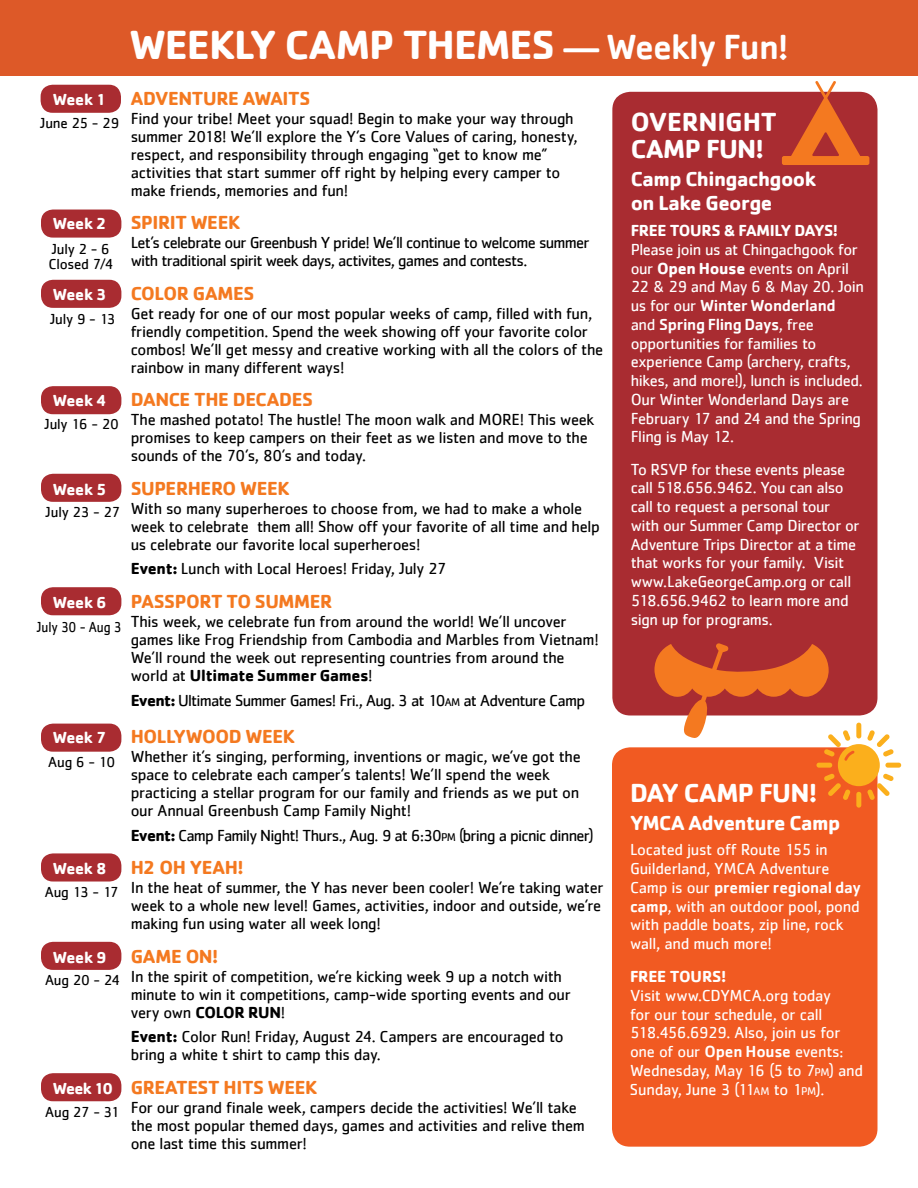
<style>
.page{position:relative;width:918px;height:1188px;background:#fff}
.page>*{position:absolute;margin:0;border:0;box-sizing:border-box;transform-origin:0 0}
.t1{font:700 42px "Cachet";letter-spacing:-.025em;color:#fff}
.t2{font:700 27px/27px "Cachet";letter-spacing:-.01em;color:#fff}
.t3{font:700 21px/24px "Cachet";letter-spacing:-.025em;color:#fff}
.t4{font:700 19.5px "Cachet";letter-spacing:-.02em;color:#f47920}
.t5{font:16.5px/18px "Cachet";letter-spacing:-.02em;color:#000}
.t6{font:16.5px/18.8px "Cachet";letter-spacing:-.025em;color:#fff}
.t7{font:16.5px/18px "Cachet";letter-spacing:-.045em;color:#000}
.t8{font:700 16.5px "Cachet";letter-spacing:-.02em;color:#fff}
.t9{font:15px/15px "Cachet";letter-spacing:-.015em;color:#000}
.t10{font:15px "Cachet";letter-spacing:-.015em;color:#000;scale:.9 1}
.s1{font-weight:500;font-size:36px}
.s2{font-size:16.5px;color:#fff}
.s3{font-weight:700}
.s4{font-size:11.55px}
.s5{font-weight:500}
</style>
<div class="page">
<div style="left:0;top:0;width:918px;height:76px;background:#dd5928"></div>
<div style="left:612px;top:92px;width:265px;height:624px;background:#a92c31;border-radius:18px"></div>
<div style="left:612px;top:747px;width:266px;height:400px;background:#f15a22;border-radius:18px"></div>
<div style="left:856px;top:792px;width:5px;height:16px;background:#fbaf1c;border-radius:2px"></div>
<div style="left:885px;top:763px;width:16px;height:5px;background:#fbaf1c;border-radius:2px"></div>
<svg style="left:782px;top:81px;width:87px;height:84px"></svg>
<svg style="left:654px;top:643px;width:240px;height:157px"></svg>
<div style="left:41px;top:587px;width:80px;height:28px;background:#a92c31;border-radius:12px"></div>
<div style="left:41px;top:724px;width:80px;height:28px;background:#a92c31;border-radius:12px"></div>
<div style="left:41px;top:853px;width:80px;height:29px;background:#a92c31;border-radius:12px"></div>
<div style="left:41px;top:942px;width:80px;height:28px;background:#a92c31;border-radius:12px"></div>
<div style="left:41px;top:1073px;width:80px;height:28px;background:#a92c31;border-radius:12px"></div>
<div style="left:41px;top:474px;width:80px;height:28px;background:#a92c31;border-radius:12px"></div>
<div style="left:41px;top:386px;width:80px;height:28px;background:#a92c31;border-radius:12px"></div>
<div style="left:41px;top:280px;width:80px;height:28px;background:#a92c31;border-radius:12px"></div>
<div style="left:41px;top:210px;width:80px;height:28px;background:#a92c31;border-radius:12px"></div>
<div style="left:41px;top:85px;width:80px;height:28px;background:#a92c31;border-radius:12px"></div>
<h1 class="t1" style="left:129px;top:18px;width:661px">WEEKLY CAMP THEMES <span class="s1">— Weekly Fun!</span></h1>
<p class="t8" style="left:53px;top:89px;width:55px">Week 1</p>
<p class="t4" style="left:131px;top:86px;width:181px">ADVENTURE AWAITS</p>
<p class="t5" style="left:131px;top:109px;width:449px">Find your tribe! Meet your squad! Begin to make your way through summer 2018! We’ll explore the Y’s Core Values of caring, honesty, respect, and responsibility through engaging “get to know me” activities that start summer off right by helping every camper to make friends, memories and fun!</p>
<p class="t4" style="left:53px;top:210px;width:189px"><span class="s2">Week 2</span> SPIRIT WEEK</p>
<p class="t7" style="left:131px;top:233px;width:460px">Let’s celebrate our Greenbush Y pride! We’ll continue to welcome summer with traditional spirit week days, activites, games and contests.</p>
<p class="t4" style="left:53px;top:281px;width:203px"><span class="s2">Week 3</span> COLOR GAMES</p>
<p class="t5" style="left:131px;top:304px;width:474px">Get ready for one of our most popular weeks of camp, filled with fun, friendly competition. Spend the week showing off your favorite color combos! We’ll get messy and creative working with all the colors of the rainbow in many different ways!</p>
<p class="t4" style="left:53px;top:387px;width:262px"><span class="s2">Week 4</span> DANCE THE DECADES</p>
<p class="t5" style="left:131px;top:410px;width:465px">The mashed potato! The hustle! The moon walk and MORE! This week promises to keep campers on their feet as we listen and move to the sounds of the 70’s, 80’s and today.</p>
<p class="t4" style="left:53px;top:476px;width:238px"><span class="s2">Week 5</span> SUPERHERO WEEK</p>
<p class="t5" style="left:131px;top:499px;width:471px">With so many superheroes to choose from, we had to make a whole week to celebrate them all! Show off your favorite of all time and help us celebrate our favorite local superheroes!</p>
<p class="t5" style="left:131px;top:559px;width:317px"><span class="s3">Event:</span> Lunch with Local Heroes! Friday, July 27</p>
<p class="t4" style="left:53px;top:589px;width:281px"><span class="s2">Week 6</span> PASSPORT TO SUMMER</p>
<p class="t5" style="left:131px;top:612px;width:470px">This week, we celebrate fun from around the world! We’ll uncover games like Frog Friendship from Cambodia and Marbles from Vietnam!<br>We’ll round the week out representing countries from around the world at <span class="s3">Ultimate Summer Games</span>!</p>
<p class="t7" style="left:131px;top:691px;width:456px"><span class="s3">Event:</span> Ultimate Summer Games! Fri., Aug. 3 at 10<span class="s4">AM</span> at Adventure Camp</p>
<p class="t4" style="left:53px;top:724px;width:244px"><span class="s2">Week 7</span> HOLLYWOOD WEEK</p>
<p class="t5" style="left:131px;top:747px;width:452px">Whether it’s singing, performing, inventions or magic, we’ve got the space to celebrate each camper’s talents! We’ll spend the week practicing a stellar program for our family and friends as we put on our Annual Greenbush Camp Family Night!</p>
<p class="t7" style="left:131px;top:826px;width:464px"><span class="s3">Event:</span> Camp Family Night! Thurs., Aug. 9 at 6:30<span class="s4">PM</span> (bring a picnic dinner)</p>
<p class="t4" style="left:53px;top:855px;width:193px"><span class="s2">Week 8</span> H2 OH YEAH!</p>
<p class="t5" style="left:131px;top:878px;width:474px">In the heat of summer, the Y has never been cooler! We’re taking water week to a whole new level! Games, activities, indoor and outside, we’re making fun using water all week long!</p>
<p class="t4" style="left:53px;top:944px;width:167px"><span class="s2">Week 9</span> GAME ON!</p>
<p class="t5" style="left:131px;top:967px;width:442px">In the spirit of competition, we’re kicking week 9 up a notch with minute to win it competitions, camp-wide sporting events and our very own <span class="s3">COLOR RUN</span>!</p>
<p class="t5" style="left:131px;top:1027px;width:434px"><span class="s3">Event:</span> Color Run! Friday, August 24. Campers are encouraged to bring a white t shirt to camp this day.</p>
<p class="t4" style="left:53px;top:1075px;width:266px"><span class="s2">Week 10</span> GREATEST HITS WEEK</p>
<p class="t5" style="left:131px;top:1098px;width:456px">For our grand finale week, campers decide the activities! We’ll take the most popular themed days, games and activities and relive them one last time this summer!</p>
<p class="t9" style="left:40px;top:116px;width:81px">June 25 - 29</p>
<p class="t9" style="left:48px;top:241px;width:66px">July 2 - 6<br>Closed 7/4</p>
<p class="t9" style="left:50px;top:311px;width:67px">July 9 - 13</p>
<p class="t9" style="left:45px;top:417px;width:76px">July 16 - 20</p>
<p class="t9" style="left:46px;top:504px;width:76px">July 23 - 27</p>
<p class="t10" style="left:37px;top:618px;width:96px">July 30 - Aug 3</p>
<p class="t9" style="left:48px;top:754px;width:69px">Aug 6 - 10</p>
<p class="t9" style="left:45px;top:885px;width:76px">Aug 13 - 17</p>
<p class="t9" style="left:45px;top:972px;width:76px">Aug 20 - 24</p>
<p class="t9" style="left:45px;top:1104px;width:76px">Aug 27 - 31</p>
<h2 class="t2" style="left:631px;top:108px;width:148px">OVERNIGHT<br>CAMP FUN!</h2>
<p class="t3" style="left:631px;top:166px;width:187px">Camp Chingachgook on Lake George</p>
<p class="t8" style="left:631px;top:220px;width:209px">FREE TOURS &amp; FAMILY DAYS!</p>
<p class="t6" style="left:631px;top:240px;width:235px">Please join us at Chingachgook for our <span class="s3">Open House</span> events on April<br>22 &amp; 29 and May 6 &amp; May 20. Join us for our <span class="s5">Winter Wonderland </span>and <span class="s5">Spring Fling Days</span>, free opportunities for families to experience Camp (archery, crafts, hikes, and more!), lunch is included.<br>Our Winter Wonderland Days are<br>February 17 and 24 and the Spring<br>Fling is May 12.</p>
<p class="t6" style="left:631px;top:459px;width:230px">To RSVP for these events please call 518.656.9462. You can also call to request a personal tour with our Summer Camp Director or<br>Adventure Trips Director at a time that works for your family. Visit www.LakeGeorgeCamp.org or call<br>518.656.9462 to learn more and sign up for programs.</p>
<h2 class="t2" style="left:630px;top:779px;width:189px">DAY CAMP FUN!</h2>
<p class="t3" style="left:630px;top:810px;width:212px">YMCA Adventure Camp</p>
<p class="t6" style="left:630px;top:840px;width:233px">Located just off Route 155 in<br>Guilderland, YMCA Adventure<br>Camp is our <span class="s5">premier regional day camp</span>, with an outdoor pool, pond with paddle boats, zip line, rock wall, and much more!</p>
<p class="t8" style="left:630px;top:966px;width:98px">FREE TOURS!</p>
<p class="t6" style="left:630px;top:986px;width:235px">Visit www.CDYMCA.org today<br>for our tour schedule, or call<br>518.456.6929. Also, join us for one of our <span class="s5">Open House</span> events:<br>Wednesday, May 16 (5 to 7<span class="s4">PM</span>) and<br>Sunday, June 3 (11<span class="s4">AM</span> to 1<span class="s4">PM</span>).</p>
</div>
